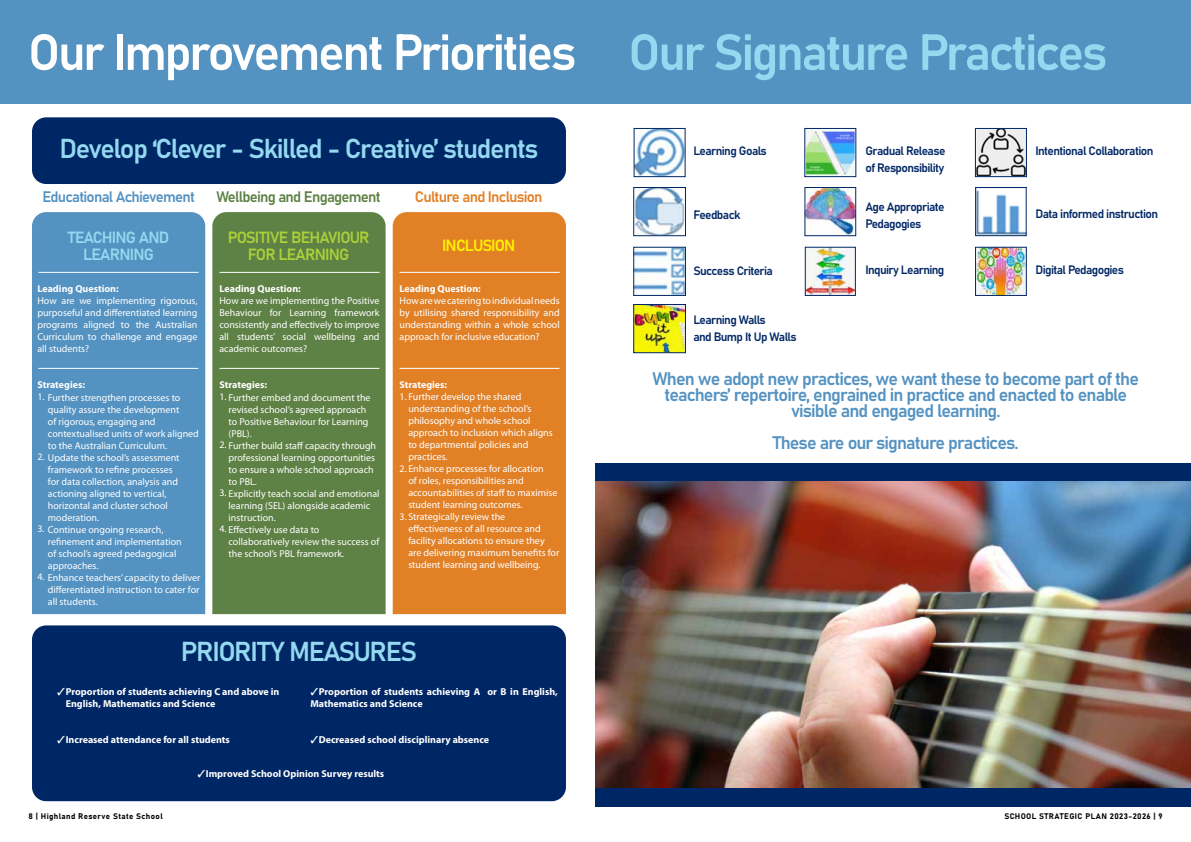
<style>
.page{position:relative;width:1191px;height:842px;background:#fff}
.page>*{position:absolute;margin:0;border:0;box-sizing:border-box;transform-origin:0 0}
.t1{font:50px "Bahnschrift";letter-spacing:-.05em;color:#fff}
.t2{font:50px "Bahnschrift";letter-spacing:-.05em;color:#95d9f0}
.t3{font:27px "Bahnschrift";letter-spacing:-.05em;color:#95d9f0}
.t4{font:18px/16px "Bahnschrift";letter-spacing:-.05em;color:#5492c1;text-align:center}
.t5{font:16px/17px "Bahnschrift";letter-spacing:-.05em;color:#abd03a;text-align:center}
.t6{font:16px/17px "Bahnschrift";letter-spacing:-.05em;color:#95d9f0;text-align:center}
.t7{font:16px "Bahnschrift";letter-spacing:-.06em;color:#fff200}
.t8{font:15px "Bahnschrift";letter-spacing:-.05em;color:#5492c1}
.t9{font:15px "Bahnschrift";letter-spacing:-.05em;color:#5e8145}
.t10{font:15px "Bahnschrift";letter-spacing:-.05em;color:#e28026}
.t11{font:12px/17px "Bahnschrift";letter-spacing:-.05em;color:#002765}
.t12{font:10px/12px "Myriad Pro";color:#fff}
.t13{font:700 10px/12px "Myriad Pro";color:#fff}
.t14{font:8px "Bahnschrift";letter-spacing:.05em;color:#000}
</style>
<div class="page">
<div style="left:32px;top:117px;width:534px;height:67px;background:#002765;border-radius:14px"></div>
<div style="left:0;top:0;width:1191px;height:104px;background:#5492c1"></div>
<div style="left:32px;top:212px;width:173px;height:402px;background:#5492c1"></div>
<div style="left:212px;top:212px;width:173px;height:402px;background:#5e8145"></div>
<div style="left:393px;top:212px;width:173px;height:402px;background:#e28026"></div>
<hr style="left:399px;top:272px;width:160px;height:1px;background:#fff">
<hr style="left:399px;top:368px;width:160px;height:1px;background:#fff">
<hr style="left:219px;top:272px;width:160px;height:1px;background:#fff">
<hr style="left:219px;top:368px;width:160px;height:1px;background:#fff">
<hr style="left:38px;top:272px;width:160px;height:1px;background:#fff">
<hr style="left:38px;top:368px;width:160px;height:1px;background:#fff">
<div style="left:32px;top:625px;width:534px;height:176px;background:#002765;border-radius:14px"></div>
<img style="left:635px;top:130px;width:48px;height:45px">
<div style="left:633px;top:128px;width:52px;height:49px;border:1px solid #002765"></div>
<img style="left:635px;top:189px;width:49px;height:45px">
<div style="left:633px;top:187px;width:53px;height:49px;border:1px solid #002765"></div>
<img style="left:635px;top:249px;width:49px;height:45px">
<div style="left:633px;top:247px;width:53px;height:49px;border:1px solid #002765"></div>
<img style="left:635px;top:306px;width:49px;height:45px">
<div style="left:633px;top:304px;width:53px;height:49px;border:1px solid #002765"></div>
<img style="left:806px;top:130px;width:48px;height:45px">
<div style="left:804px;top:128px;width:52px;height:49px;border:1px solid #002765"></div>
<img style="left:806px;top:189px;width:48px;height:45px">
<div style="left:804px;top:187px;width:52px;height:49px;border:1px solid #002765"></div>
<img style="left:807px;top:249px;width:46px;height:45px">
<div style="left:805px;top:247px;width:50px;height:49px;border:1px solid #002765"></div>
<img style="left:977px;top:130px;width:47px;height:45px">
<div style="left:975px;top:128px;width:51px;height:49px;border:1px solid #002765"></div>
<img style="left:977px;top:249px;width:47px;height:45px">
<div style="left:975px;top:247px;width:51px;height:49px;border:1px solid #002765"></div>
<img style="left:977px;top:190px;width:47px;height:44px">
<div style="left:975px;top:187px;width:51px;height:49px;border:1px solid #002765"></div>
<div style="left:595px;top:463px;width:596px;height:343px;background:#002765"></div>
<img style="left:595px;top:481px;width:596px;height:306px">
<h1 class="t1" style="left:28px;top:14px;width:550px">Our Improvement Priorities</h1>
<h2 class="t3" style="left:59px;top:128px;width:480px">Develop ‘Clever - Skilled - Creative’ students</h2>
<h3 class="t8" style="left:42px;top:185px;width:154px">Educational Achievement</h3>
<h3 class="t9" style="left:217px;top:185px;width:166px">Wellbeing and Engagement</h3>
<h3 class="t10" style="left:415px;top:185px;width:129px">Culture and Inclusion</h3>
<h3 class="t6" style="left:68px;top:227px;width:103px">TEACHING AND<br>LEARNING</h3>
<p class="t13" style="left:37px;top:282px;width:83px">Leading Question:</p>
<p class="t12" style="left:37px;top:294px;width:162px;text-align:justify">How are we implementing rigorous, purposeful and differentiated learning programs aligned to the Australian Curriculum to challenge and engage all students?</p>
<p class="t13" style="left:37px;top:378px;width:49px">Strategies:</p>
<p class="t12" style="left:37px;top:391px;width:144px">1. Further strengthen processes to</p>
<p class="t12" style="left:48px;top:403px;width:152px">quality assure the development<br>of rigorous, engaging and contextualised units of work aligned to the Australian Curriculum.</p>
<p class="t12" style="left:48px;top:463px;width:132px">framework to refine processes for data collection, analysis and actioning aligned to vertical, horizontal and cluster school moderation.</p>
<p class="t12" style="left:48px;top:535px;width:135px">refinement and implementation of school’s agreed pedagogical approaches.</p>
<p class="t12" style="left:48px;top:583px;width:153px">differentiated instruction to cater for all students.</p>
<p class="t12" style="left:37px;top:451px;width:144px">2. Update the school’s assessment</p>
<p class="t12" style="left:37px;top:523px;width:128px">3. Continue ongoing research,</p>
<p class="t12" style="left:37px;top:571px;width:165px">4. Enhance teachers’ capacity to deliver</p>
<h3 class="t5" style="left:228px;top:227px;width:143px">POSITIVE BEHAVIOUR<br>FOR LEARNING</h3>
<h3 class="t7" style="left:442px;top:233px;width:75px">INCLUSION</h3>
<p class="t13" style="left:219px;top:282px;width:83px">Leading Question:</p>
<p class="t12" style="left:219px;top:294px;width:162px;text-align:justify">How are we implementing the Positive Behaviour for Learning framework consistently and effectively to improve all students’ social wellbeing and academic outcomes?</p>
<p class="t13" style="left:219px;top:378px;width:49px">Strategies:</p>
<p class="t12" style="left:219px;top:391px;width:153px">1. Further embed and document the</p>
<p class="t13" style="left:399px;top:282px;width:83px">Leading Question:</p>
<p class="t12" style="left:399px;top:294px;width:162px;text-align:justify">How are we catering to individual needs by utilising shared responsibility and understanding within a whole school approach for inclusive education?</p>
<p class="t13" style="left:399px;top:378px;width:49px">Strategies:</p>
<p class="t12" style="left:399px;top:391px;width:123px">1. Further develop the shared</p>
<p class="t12" style="left:228px;top:403px;width:141px">revised school’s agreed approach to Positive Behaviour for Learning (PBL).</p>
<p class="t12" style="left:228px;top:451px;width:148px">professional learning opportunities to ensure a whole school approach to PBL.</p>
<p class="t12" style="left:228px;top:499px;width:143px">learning (SEL) alongside academic instruction.</p>
<p class="t12" style="left:228px;top:535px;width:152px">collaboratively review the success of the school’s PBL framework.</p>
<p class="t12" style="left:219px;top:439px;width:158px">2. Further build staff capacity through</p>
<p class="t12" style="left:219px;top:487px;width:161px">3. Explicitly teach social and emotional</p>
<p class="t12" style="left:219px;top:523px;width:101px">4. Effectively use data to</p>
<p class="t12" style="left:408px;top:403px;width:146px">understanding of the school’s philosophy and whole school approach to inclusion which aligns to departmental policies and practices.</p>
<p class="t12" style="left:408px;top:475px;width:150px">of roles, responsibilities and accountabilities of staff to maximise student learning outcomes.</p>
<p class="t12" style="left:408px;top:523px;width:152px">effectiveness of all resource and facility allocations to ensure they are delivering maximum benefits for student learning and wellbeing.</p>
<p class="t12" style="left:399px;top:463px;width:146px">2. Enhance processes for allocation</p>
<p class="t12" style="left:399px;top:511px;width:107px">3. Strategically review the</p>
<h2 class="t3" style="left:181px;top:631px;width:238px">PRIORITY MEASURES</h2>
<p class="t13" style="left:66px;top:685px;width:215px">Proportion of students achieving C and above in<br>English, Mathematics and Science</p>
<p class="t13" style="left:66px;top:733px;width:166px">Increased attendance for all students</p>
<p class="t13" style="left:310px;top:685px;width:249px;text-indent:8px">Proportion of students achieving A or B in English,<br>Mathematics and Science</p>
<p class="t13" style="left:319px;top:733px;width:172px">Decreased school disciplinary absence</p>
<p class="t13" style="left:206px;top:768px;width:180px">Improved School Opinion Survey results</p>
<h1 class="t2" style="left:628px;top:14px;width:481px">Our Signature Practices</h1>
<p class="t11" style="left:693px;top:142px;width:75px">Learning Goals</p>
<p class="t11" style="left:693px;top:206px;width:49px">Feedback</p>
<p class="t11" style="left:693px;top:262px;width:81px">Success Criteria</p>
<p class="t11" style="left:865px;top:142px;width:82px">Gradual Release of Responsibility</p>
<p class="t11" style="left:865px;top:198px;width:81px">Age Appropriate<br>Pedagogies</p>
<p class="t11" style="left:865px;top:261px;width:81px">Inquiry Learning</p>
<p class="t11" style="left:1035px;top:142px;width:119px">Intentional Collaboration</p>
<p class="t11" style="left:1035px;top:205px;width:124px">Data informed instruction</p>
<p class="t11" style="left:1035px;top:261px;width:90px">Digital Pedagogies</p>
<p class="t11" style="left:693px;top:311px;width:105px">Learning Walls<br>and Bump It Up Walls</p>
<h3 class="t4" style="left:652px;top:370px;width:488px">When we adopt new practices, we want these to become part of the teachers’ repertoire, engrained in practice and enacted to enable visible and engaged learning.</h3>
<h3 class="t4" style="left:773px;top:434px;width:247px">These are our signature practices.</h3>
<p class="t14" style="left:28px;top:810px;width:136px">8 | Highland Reserve State School</p>
<p class="t14" style="left:1004px;top:810px;width:160px">SCHOOL STRATEGIC PLAN 2023-2026 | 9</p>
</div>
